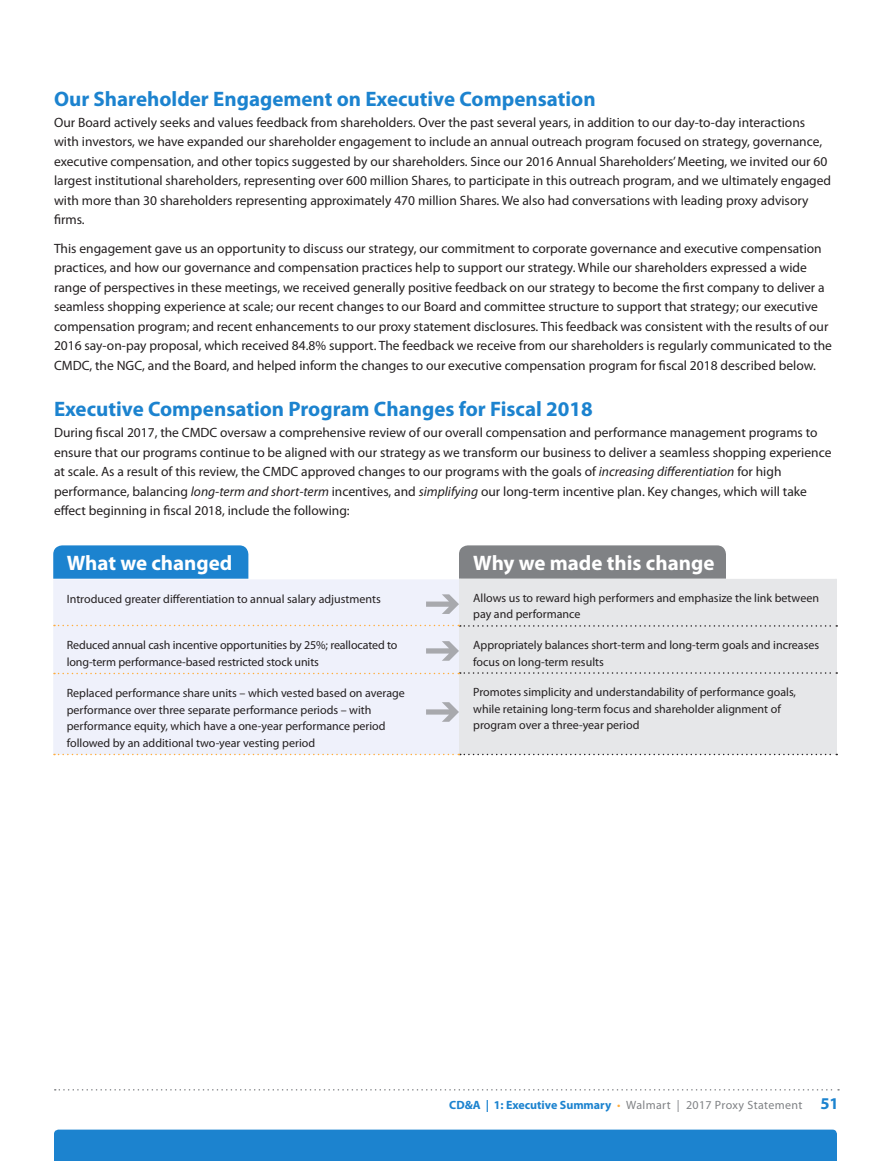
<style>
.page{position:relative;width:891px;height:1161px;background:#fff}
.page>*{position:absolute;margin:0;border:0;box-sizing:border-box;transform-origin:0 0}
.t1{font:700 21px "Myriad Pro";color:#1c83cf}
.T1_COL_HEAD{font:700 21px "Myriad Pro";color:#fff}
.BODY{font:13.5px/19.5px "Myriad Pro";color:#231f20}
.T1_BODY{font:12px/16.5px "Myriad Pro";color:#231f20}
.t2{font:12px "Myriad Pro";letter-spacing:.03em;color:#808285}
.s1{font-style:italic}
.s2{font-weight:700;color:#1c83cf}
.s3{color:#ffad3d}
.s4{font-weight:700;font-size:16.5px;color:#1c83cf}
</style>
<div class="page">
<svg style="left:55px;top:1089px;width:784px;height:2px"></svg>
<div style="left:54px;top:1130px;width:783px;height:31px;background:#1c83cf"></div>
<div style="left:53px;top:545px;width:195px;height:34px;background:#1c83cf"></div>
<div style="left:459px;top:545px;width:267px;height:34px;background:#808285"></div>
<div style="left:460px;top:579px;width:376px;height:175px;background:#e6e7e9"></div>
<hr style="left:836px;top:579px;width:1px;height:46px;background:#e6e7e9">
<hr style="left:459px;top:579px;width:1px;height:46px;background:#e6e7e9">
<hr style="left:459px;top:627px;width:1px;height:45px;background:#e6e7e9">
<hr style="left:836px;top:627px;width:1px;height:45px;background:#e6e7e9">
<hr style="left:459px;top:674px;width:1px;height:80px;background:#e6e7e9">
<hr style="left:836px;top:674px;width:1px;height:80px;background:#e6e7e9">
<div style="left:53px;top:580px;width:406px;height:174px;background:#eff1fb"></div>
<svg style="left:54px;top:625px;width:783px;height:2px"></svg>
<svg style="left:54px;top:672px;width:783px;height:2px"></svg>
<svg style="left:54px;top:754px;width:783px;height:1px"></svg>
<svg style="left:426px;top:594px;width:33px;height:20px"></svg>
<svg style="left:426px;top:641px;width:33px;height:20px"></svg>
<svg style="left:426px;top:702px;width:33px;height:20px"></svg>
<h3 class="t1" style="left:54px;top:85px;width:543px">Our Shareholder Engagement on Executive Compensation</h3>
<p class="BODY" style="left:54px;top:112px;width:779px">Our Board actively seeks and values feedback from shareholders. Over the past several years, in addition to our day-to-day interactions with investors, we have expanded our shareholder engagement to include an annual outreach program focused on strategy, governance, executive compensation, and other topics suggested by our shareholders. Since our 2016 Annual Shareholders’ Meeting, we invited our 60 largest institutional shareholders, representing over 600 million Shares, to participate in this outreach program, and we ultimately engaged with more than 30 shareholders representing approximately 470 million Shares. We also had conversations with leading proxy advisory firms.</p>
<p class="BODY" style="left:54px;top:238px;width:780px">This engagement gave us an opportunity to discuss our strategy, our commitment to corporate governance and executive compensation practices, and how our governance and compensation practices help to support our strategy. While our shareholders expressed a wide range of perspectives in these meetings, we received generally positive feedback on our strategy to become the first company to deliver a seamless shopping experience at scale; our recent changes to our Board and committee structure to support that strategy; our executive compensation program; and recent enhancements to our proxy statement disclosures. This feedback was consistent with the results of our 2016 say-on-pay proposal, which received 84.8% support. The feedback we receive from our shareholders is regularly communicated to the CMDC, the NGC, and the Board, and helped inform the changes to our executive compensation program for fiscal 2018 described below.</p>
<h3 class="t1" style="left:54px;top:395px;width:540px">Executive Compensation Program Changes for Fiscal 2018</h3>
<p class="BODY" style="left:54px;top:423px;width:779px">During fiscal 2017, the CMDC oversaw a comprehensive review of our overall compensation and performance management programs to ensure that our programs continue to be aligned with our strategy as we transform our business to deliver a seamless shopping experience at scale. As a result of this review, the CMDC approved changes to our programs with the goals of <span class="s1">increasing differentiation</span> for high performance, balancing <span class="s1">long-term and short-term</span> incentives, and <span class="s1">simplifying</span> our long-term incentive plan. Key changes, which will take effect beginning in fiscal 2018, include the following:</p>
<p class="T1_COL_HEAD" style="left:473px;top:549px;width:243px">Why we made this change</p>
<p class="T1_BODY" style="left:473px;top:589px;width:347px">Allows us to reward high performers and emphasize the link between pay and performance</p>
<p class="T1_BODY" style="left:473px;top:637px;width:347px">Appropriately balances short-term and long-term goals and increases focus on long-term results</p>
<p class="T1_BODY" style="left:473px;top:684px;width:324px">Promotes simplicity and understandability of performance goals, while retaining long-term focus and shareholder alignment of program over a three-year period</p>
<p class="T1_COL_HEAD" style="left:67px;top:550px;width:167px">What we changed</p>
<p class="T1_BODY" style="left:67px;top:591px;width:316px">Introduced greater differentiation to annual salary adjustments</p>
<p class="T1_BODY" style="left:67px;top:637px;width:332px">Reduced annual cash incentive opportunities by 25%; reallocated to long-term performance-based restricted stock units</p>
<p class="T1_BODY" style="left:67px;top:685px;width:340px">Replaced performance share units – which vested based on average performance over three separate performance periods – with performance equity, which have a one-year performance period followed by an additional two-year vesting period</p>
<p class="t2" style="left:449px;top:1097px;width:391px"><span class="s2">CD&amp;A | 1: Executive Summary</span> <span class="s3">•</span> Walmart | 2017 Proxy Statement <span class="s4">51</span></p>
</div>
